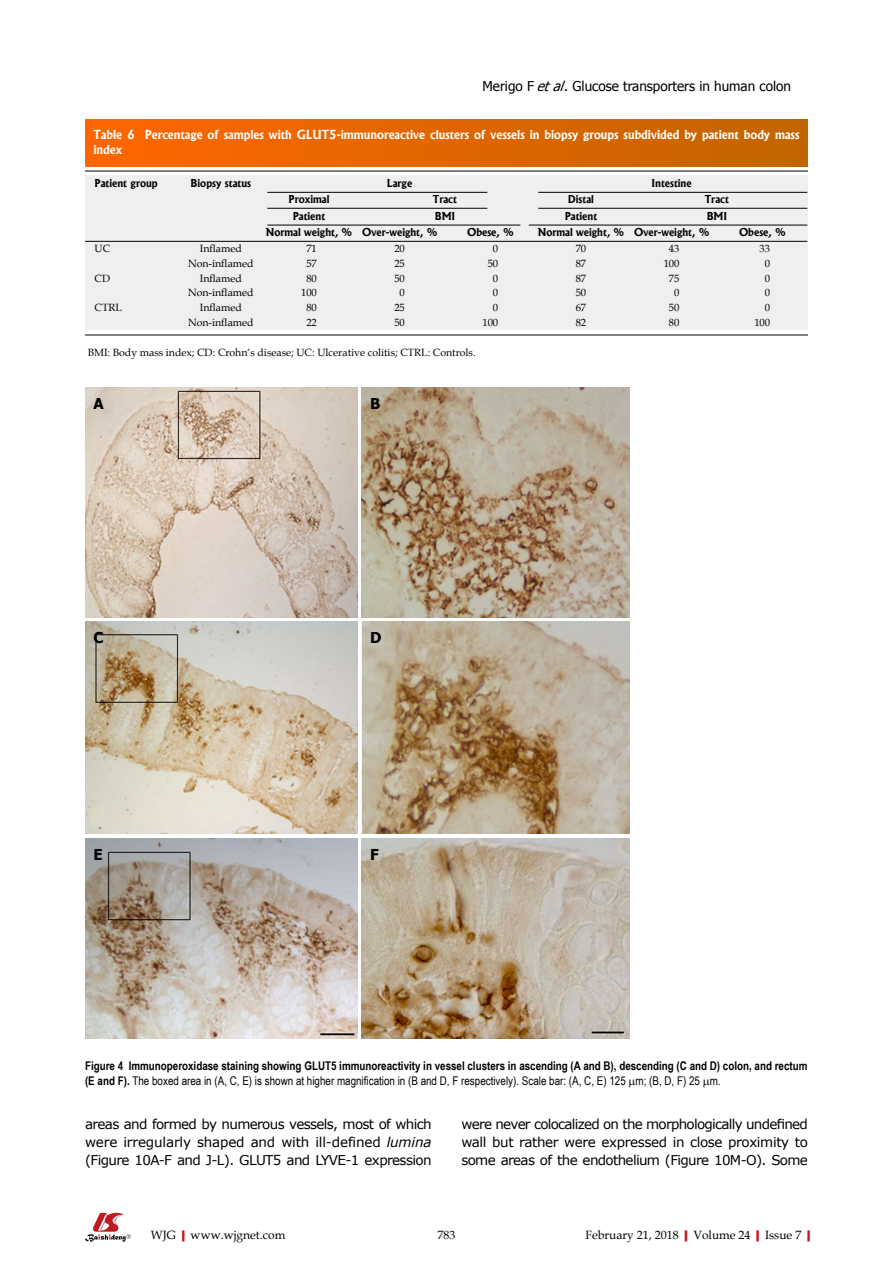
<style>
.page{position:relative;width:893px;height:1263px;background:#fff}
.page>*{position:absolute;margin:0;border:0;box-sizing:border-box;transform-origin:0 0}
.t1{font:700 15px "Tahoma";color:#000}
.t2{font:13.5px/18px "Verdana";letter-spacing:-.045em;color:#000;text-align:justify}
.t3{font:13.5px "Tahoma";color:#000}
.t4{font:700 12px/15px "Arial Narrow";color:#000}
.t5{font:700 12px/15px "Albertus";color:#fff}
.t6{font:12px "Book Antiqua";color:#000}
.t7{font:10.5px "Book Antiqua";color:#000}
.t8{font:700 10.5px "Albertus";color:#000}
.s1{font-style:italic}
.s2{font-weight:400}
.s3{font-weight:700;color:#c01920}
</style>
<div class="page">
<svg style="left:85px;top:1213px;width:46px;height:29px"></svg>
<div style="left:85px;top:119px;width:723px;height:48px;background:linear-gradient(to right,#f60,#c16500)"></div>
<div style="left:85px;top:175px;width:723px;height:155px;background:#eeefef"></div>
<hr style="left:85px;top:171px;width:723px;height:1px;background:#000">
<hr style="left:85px;top:241px;width:722px;height:1px;background:#000">
<hr style="left:85px;top:335px;width:723px;height:1px;background:#000">
<hr style="left:538px;top:192px;width:269px;height:1px;background:#000">
<hr style="left:267px;top:192px;width:220px;height:1px;background:#000">
<hr style="left:538px;top:208px;width:269px;height:1px;background:#000">
<hr style="left:267px;top:208px;width:220px;height:1px;background:#000">
<img style="left:85px;top:838px;width:272px;height:200px">
<img style="left:85px;top:621px;width:272px;height:213px">
<img style="left:362px;top:388px;width:267px;height:229px">
<img style="left:85px;top:388px;width:272px;height:229px">
<img style="left:362px;top:621px;width:267px;height:213px">
<img style="left:362px;top:838px;width:267px;height:200px">
<hr style="left:529px;top:225px;width:278px;height:1px;background:#000">
<hr style="left:267px;top:225px;width:253px;height:1px;background:#000">
<p class="t3" style="left:483px;top:77px;width:310px">Merigo F <span class="s1">etal</span>. Glucose transporters in human colon</p>
<p class="t5" style="left:94px;top:127px;width:707px">Table 6 Percentage of samples with GLUT5-immunoreactive clusters of vessels in biopsy groups subdivided by patient body mass index</p>
<p class="t8" style="left:95px;top:177px;width:65px">Patient group</p>
<p class="t8" style="left:191px;top:177px;width:62px">Biopsy status</p>
<p class="t8" style="left:387px;top:177px;width:27px">Large</p>
<p class="t8" style="left:652px;top:177px;width:42px">Intestine</p>
<p class="t8" style="left:289px;top:193px;width:42px">Proximal</p>
<p class="t8" style="left:433px;top:193px;width:26px">Tract</p>
<p class="t8" style="left:568px;top:193px;width:27px">Distal</p>
<p class="t8" style="left:705px;top:193px;width:26px">Tract</p>
<p class="t8" style="left:293px;top:209px;width:34px">Patient</p>
<p class="t8" style="left:435px;top:209px;width:22px">BMI</p>
<p class="t8" style="left:565px;top:209px;width:34px">Patient</p>
<p class="t8" style="left:707px;top:209px;width:22px">BMI</p>
<p class="t8" style="left:266px;top:226px;width:173px">Normal weight, % Over-weight, %</p>
<p class="t8" style="left:467px;top:226px;width:48px">Obese, %</p>
<p class="t8" style="left:538px;top:226px;width:173px">Normal weight, % Over-weight, %</p>
<p class="t8" style="left:739px;top:226px;width:48px">Obese, %</p>
<p class="t7" style="left:95px;top:241px;width:17px">UC</p>
<p class="t7" style="left:200px;top:241px;width:44px">Inflamed</p>
<p class="t7" style="left:306px;top:241px;width:12px">71</p>
<p class="t7" style="left:394px;top:241px;width:12px">20</p>
<p class="t7" style="left:493px;top:241px;width:7px">0</p>
<p class="t7" style="left:576px;top:241px;width:12px">70</p>
<p class="t7" style="left:669px;top:241px;width:12px">43</p>
<p class="t7" style="left:760px;top:241px;width:12px">33</p>
<p class="t7" style="left:188px;top:256px;width:67px">Non-inflamed</p>
<p class="t7" style="left:306px;top:256px;width:12px">57</p>
<p class="t7" style="left:394px;top:256px;width:12px">25</p>
<p class="t7" style="left:488px;top:256px;width:12px">50</p>
<p class="t7" style="left:576px;top:256px;width:12px">87</p>
<p class="t7" style="left:664px;top:256px;width:17px">100</p>
<p class="t7" style="left:765px;top:256px;width:7px">0</p>
<p class="t7" style="left:95px;top:271px;width:17px">CD</p>
<p class="t7" style="left:200px;top:271px;width:44px">Inflamed</p>
<p class="t7" style="left:306px;top:271px;width:12px">80</p>
<p class="t7" style="left:394px;top:271px;width:12px">50</p>
<p class="t7" style="left:493px;top:271px;width:7px">0</p>
<p class="t7" style="left:576px;top:271px;width:12px">87</p>
<p class="t7" style="left:669px;top:271px;width:12px">75</p>
<p class="t7" style="left:765px;top:271px;width:7px">0</p>
<p class="t7" style="left:188px;top:285px;width:67px">Non-inflamed</p>
<p class="t7" style="left:301px;top:285px;width:17px">100</p>
<p class="t7" style="left:400px;top:285px;width:7px">0</p>
<p class="t7" style="left:493px;top:285px;width:7px">0</p>
<p class="t7" style="left:576px;top:285px;width:12px">50</p>
<p class="t7" style="left:674px;top:285px;width:7px">0</p>
<p class="t7" style="left:765px;top:285px;width:7px">0</p>
<p class="t7" style="left:95px;top:300px;width:29px">CTRL</p>
<p class="t7" style="left:200px;top:300px;width:44px">Inflamed</p>
<p class="t7" style="left:306px;top:300px;width:12px">80</p>
<p class="t7" style="left:394px;top:300px;width:12px">25</p>
<p class="t7" style="left:493px;top:300px;width:7px">0</p>
<p class="t7" style="left:576px;top:300px;width:12px">67</p>
<p class="t7" style="left:669px;top:300px;width:12px">50</p>
<p class="t7" style="left:765px;top:300px;width:7px">0</p>
<p class="t7" style="left:188px;top:315px;width:67px">Non-inflamed</p>
<p class="t7" style="left:306px;top:315px;width:12px">22</p>
<p class="t7" style="left:394px;top:315px;width:12px">50</p>
<p class="t7" style="left:482px;top:315px;width:17px">100</p>
<p class="t7" style="left:576px;top:315px;width:12px">82</p>
<p class="t7" style="left:669px;top:315px;width:12px">80</p>
<p class="t7" style="left:754px;top:315px;width:17px">100</p>
<p class="t7" style="left:88px;top:345px;width:390px">BMI: Body mass index; CD: Crohn‘s disease; UC: Ulcerative colitis; CTRL: Controls.</p>
<p class="t1" style="left:94px;top:393px;width:12px">A</p>
<p class="t1" style="left:370px;top:393px;width:12px">B</p>
<p class="t1" style="left:94px;top:627px;width:12px">C</p>
<p class="t1" style="left:370px;top:627px;width:13px">D</p>
<p class="t1" style="left:94px;top:844px;width:11px">E</p>
<p class="t1" style="left:370px;top:844px;width:10px">F</p>
<p class="t4" style="left:85px;top:1057px;width:724px">Figure 4 Immunoperoxidase staining showing GLUT5 immunoreactivity in vessel clusters in ascending (A and B), descending (C and D) colon, and rectum (E and F). <span class="s2">The boxed area in (A, C, E) is shown at higher magnification in (B and D, F respectively). Scale bar: (A, C, E) 125 m; (B, D, F) 25 m.</span></p>
<p class="t2" style="left:85px;top:1115px;width:348px">areas and formed by numerous vessels, most of which were irregularly shaped and with ill-defined <span class="s1">lumina </span>(Figure 10a-f and j-l). GLUT5 and LYVE-1 expression</p>
<p class="t2" style="left:461px;top:1115px;width:348px">were never colocalized on the morphologically undefined wall but rather were expressed in close proximity to some areas of the endothelium (Figure 10m -o). Some</p>
<p class="t6" style="left:151px;top:1226px;width:136px">WJG<span class="s3">|</span>www.wjgnet.com</p>
<p class="t6" style="left:437px;top:1226px;width:19px">783</p>
<p class="t6" style="left:585px;top:1226px;width:232px">February 21, 2018<span class="s3">|</span>Volume 24<span class="s3">|</span>Issue 7<span class="s3">|</span></p>
</div>
